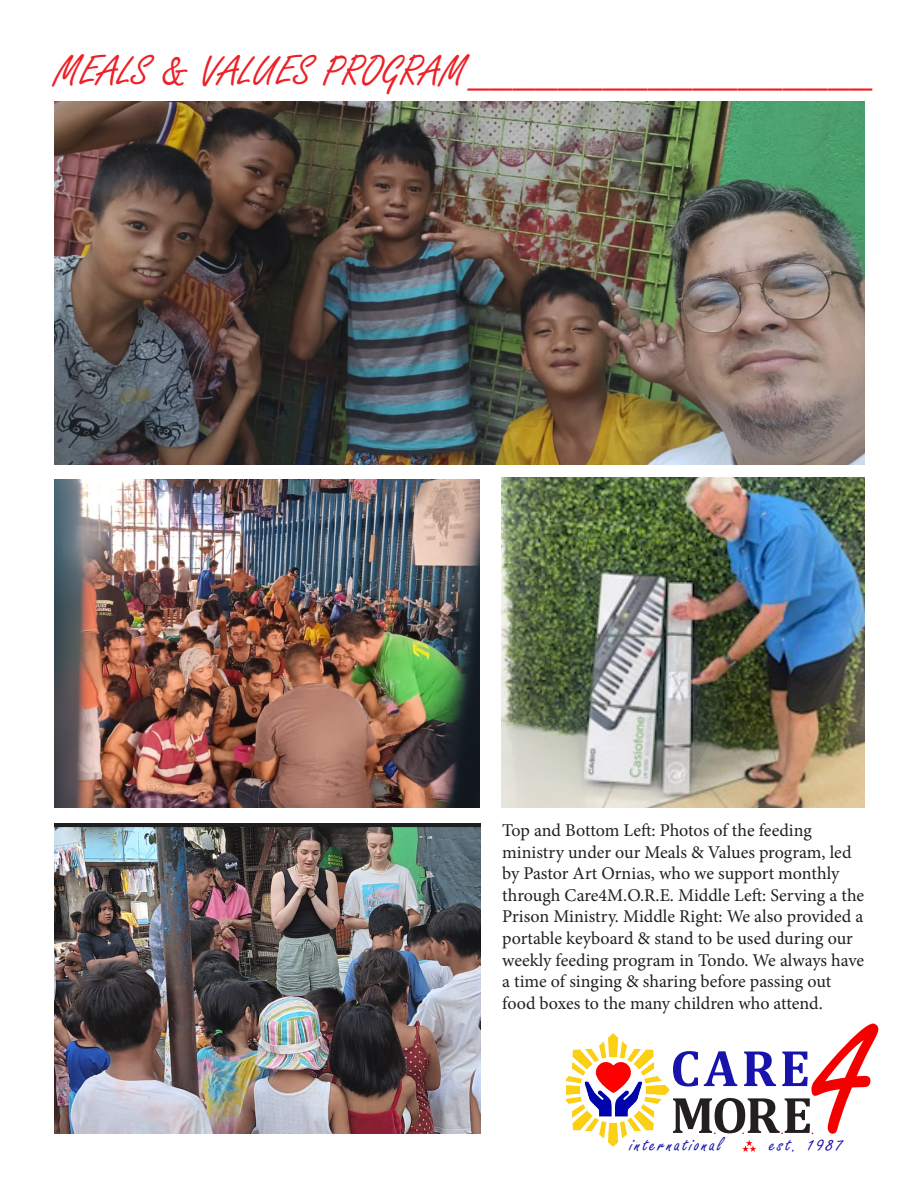
<style>
.page{position:relative;width:918px;height:1188px;background:#fff}
.page>*{position:absolute;margin:0;border:0;box-sizing:border-box;transform-origin:0 0}
.t1{font:217.2px "Freestyle Script";color:#f40000;scale:.85 1}
.t2{font:700 51.75px "Cambria";color:#231f20}
.t3{font:700 51.75px "Cambria";color:#1713ab}
.t4{font:45px "Freestyle Script";color:#ed2027}
.t5{font:21.6px "Freestyle Script";letter-spacing:.1em;color:#1713ab}
.t6{font:18px/21.6px "Minion Pro";color:#231f20}
.t7{font:12.9px "Myriad Pro";color:#f40000}
</style>
<div class="page">
<img style="left:566px;top:1033px;width:104px;height:114px">
<div style="left:622px;top:1138px;width:229px;height:14px;background:#fff"></div>
<img style="left:742px;top:1140px;width:14px;height:12px">
<img style="left:54px;top:101px;width:810px;height:364px">
<img style="left:502px;top:478px;width:362px;height:330px">
<img style="left:54px;top:824px;width:427px;height:310px">
<img style="left:54px;top:480px;width:426px;height:328px">
<p class="t4" style="left:54px;top:46px;width:818px">MEALS &amp; VALUES PROGRAM__________________</p>
<p class="t6" style="left:502px;top:820px;width:364px">Top and Bottom Left: Photos of the feeding ministry under our Meals &amp; Values program, led by Pastor Art Ornias, who we support monthly through Care4M.O.R.E. Middle Left: Serving a the Prison Ministry. Middle Right: We also provided a portable keyboard &amp; stand to be used during our weekly feeding program in Tondo. We always have a time of singing &amp; sharing before passing out food boxes to the many children who attend.</p>
<p class="t1" style="left:813px;top:952px;width:76px">4</p>
<p class="t3" style="left:670px;top:1032px;width:141px">CARE</p>
<p class="t2" style="left:671px;top:1079px;width:143px">MORE</p>
<p class="t7" style="left:714px;top:1121px;width:4px">.</p>
<p class="t7" style="left:742px;top:1121px;width:4px">.</p>
<p class="t7" style="left:781px;top:1121px;width:4px">.</p>
<p class="t7" style="left:811px;top:1121px;width:4px">.</p>
<p class="t5" style="left:630px;top:1133px;width:94px">international</p>
<p class="t5" style="left:770px;top:1133px;width:75px">est. 1987</p>
</div>
